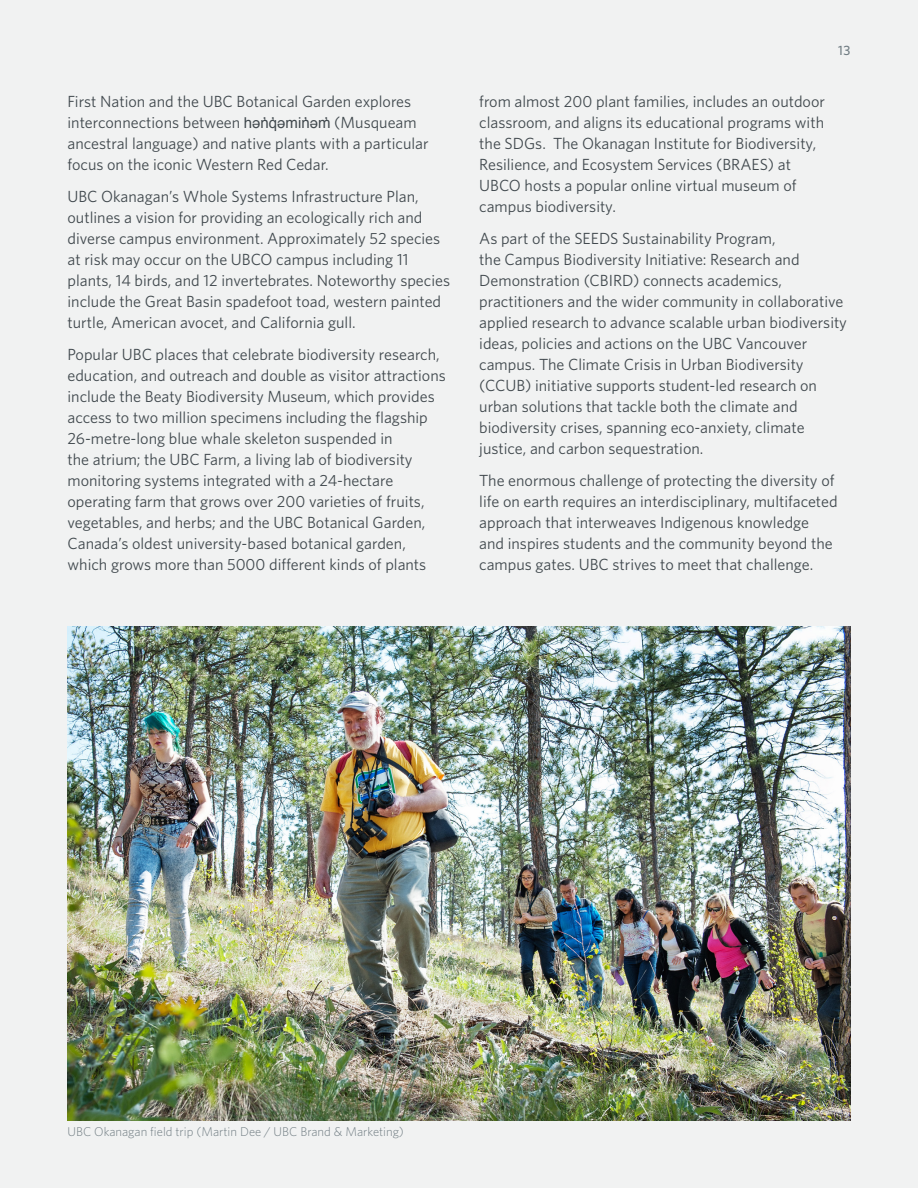
<style>
.page{position:relative;width:918px;height:1188px;background:#f1f2f2}
.page>*{position:absolute;margin:0;border:0;box-sizing:border-box;transform-origin:0 0}
.Body{font:16.2px/21px "Whitney";color:#41494e}
.t1{font:500 13.5px "Whitney";color:#717d83}
.Body-2{font:300 12.75px "Whitney";color:#717d83}
.s1{font-family:"Helvetica";font-size:15px}
</style>
<div class="page">
<img style="left:68px;top:627px;width:782px;height:493px">
<p class="Body" style="left:68px;top:91px;width:363px">First Nation and the UBC Botanical Garden explores interconnections between <span class="s1">hən̓q̓əmin̓əm̓</span>(Musqueam ancestral language) and native plants with a particular focus on the iconic Western Red Cedar.</p>
<p class="Body" style="left:68px;top:186px;width:384px">UBC Okanagan’s Whole Systems Infrastructure Plan, outlines a vision for providing an ecologically rich and diverse campus environment. Approximately 52 species at risk may occur on the UBCO campus including 11 plants, 14 birds, and 12 invertebrates. Noteworthy species include the Great Basin spadefoot toad, western painted turtle, American avocet, and California gull.</p>
<p class="Body" style="left:68px;top:343px;width:380px">Popular UBC places that celebrate biodiversity research, education, and outreach and double as visitor attractions include the Beaty Biodiversity Museum, which provides access to two million specimens including the flagship 26-metre-long blue whale skeleton suspended in<br>the atrium; the UBC Farm, a living lab of biodiversity monitoring systems integrated with a 24-hectare operating farm that grows over 200 varieties of fruits, vegetables, and herbs; and the UBC Botanical Garden, Canada’s oldest university-based botanical garden, which grows more than 5000 different kinds of plants</p>
<p class="t1" style="left:838px;top:42px;width:14px">13</p>
<p class="Body" style="left:479px;top:91px;width:347px">from almost 200 plant families, includes an outdoor classroom, and aligns its educational programs with the SDGs. The Okanagan Institute for Biodiversity, Resilience, and Ecosystem Services (BRAES) at UBCO hosts a popular online virtual museum of campus biodiversity.</p>
<p class="Body" style="left:479px;top:228px;width:369px">As part of the SEEDS Sustainability Program,<br>the Campus Biodiversity Initiative: Research and Demonstration (CBIRD) connects academics, practitioners and the wider community in collaborative applied research to advance scalable urban biodiversity ideas, policies and actions on the UBC Vancouver campus. The Climate Crisis in Urban Biodiversity (CCUB) initiative supports student-led research on urban solutions that tackle both the climate and biodiversity crises, spanning eco-anxiety, climate justice, and carbon sequestration.</p>
<p class="Body" style="left:479px;top:469px;width:360px">The enormous challenge of protecting the diversity of life on earth requires an interdisciplinary, multifaceted approach that interweaves Indigenous knowledge and inspires students and the community beyond the campus gates. UBC strives to meet that challenge.</p>
<p class="Body-2" style="left:68px;top:1123px;width:338px">UBC Okanagan field trip (Martin Dee / UBC Brand &amp; Marketing)</p>
</div>
